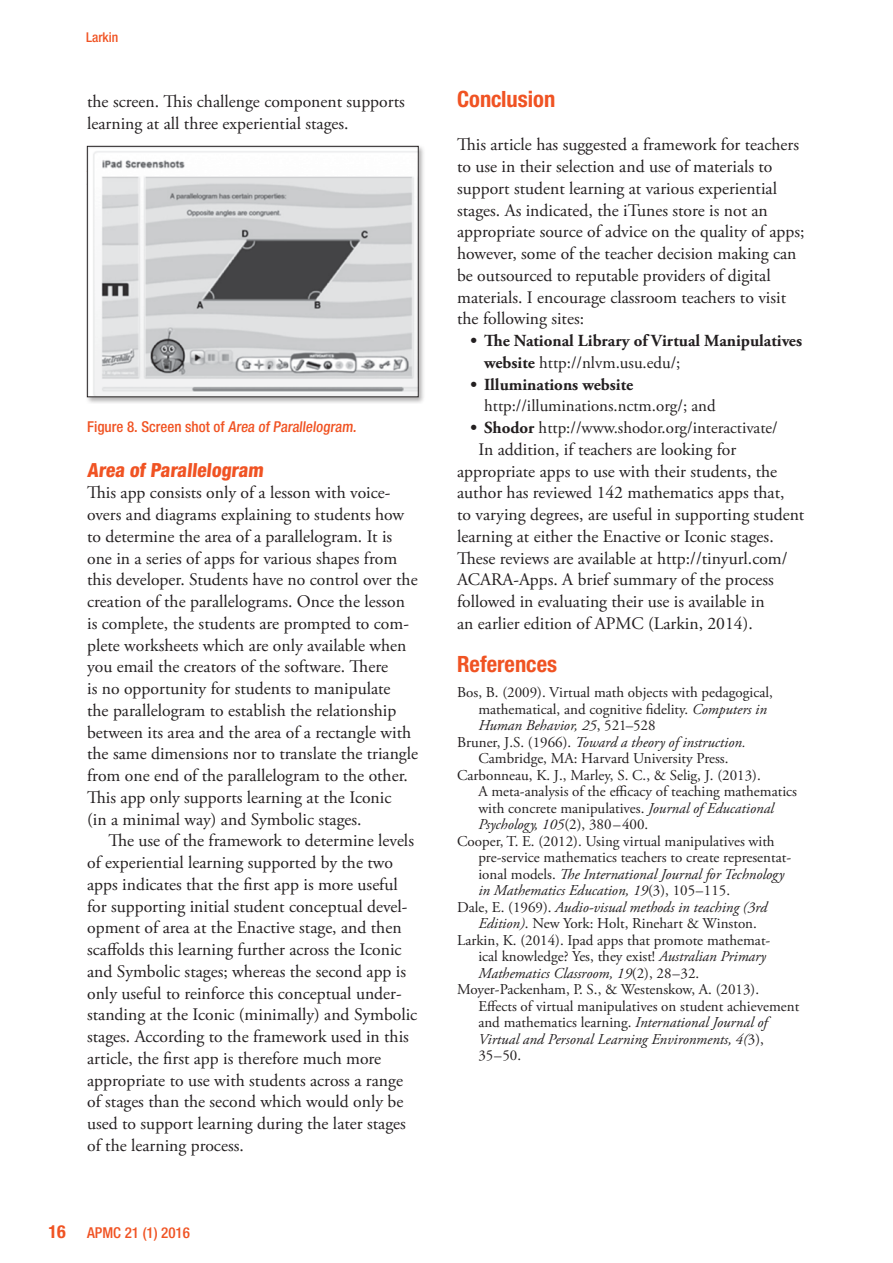
<style>
.page{position:relative;width:893px;height:1263px;background:#fff}
.page>*{position:absolute;margin:0;border:0;box-sizing:border-box;transform-origin:0 0}
.t1{font:700 condensed 22.5px "Helvetica Neue";color:#f05323}
.t2{font:800 condensed 19.5px "Helvetica Neue";color:#f05323}
.t3{font:17.7px/21.8px "Adobe Garamond Pro";color:#231f20}
.t4{font:700 16.8px/21.8px "Adobe Garamond Pro";color:#231f20}
.t5{font:16.8px "Adobe Garamond Pro";color:#231f20}
.t6{font:15px "Adobe Garamond Pro";color:#231f20}
.t7{font:italic 15px "Adobe Garamond Pro";color:#231f20}
.t8{font:500 condensed 15px "Helvetica Neue";color:#f05323}
.t9{font:500 condensed 13.5px "Helvetica Neue";color:#f05323}
.s1{font-weight:700;font-size:18px}
.s2{font-weight:400}
.s3{font-weight:700}
.s4{font-style:italic}
.s5{font-style:normal}
</style>
<div class="page">
<div style="left:85px;top:144px;width:341px;height:260px;background:#231f20;opacity:.35"></div>
<img style="left:89px;top:148px;width:327px;height:247px">
<div style="left:87px;top:146px;width:331px;height:251px;border:1px solid #231f20"></div>
<p class="t9" style="left:86px;top:29px;width:34px">Larkin</p>
<p class="t3" style="left:87px;top:91px;width:319px">the screen. This challenge component supports learning at all three experiential stages.</p>
<p class="t8" style="left:87px;top:418px;width:273px">Figure 8. Screen shot of Area of Parallelogram.</p>
<p class="t2" style="left:87px;top:458px;width:180px">Area of Parallelogram</p>
<p class="t3" style="left:87px;top:482px;width:332px">This app consists only of a lesson with voice&shy;overs and diagrams explaining to students how to determine the area of a parallelogram. It is one in a series of apps for various shapes from this developer. Students have no control over the creation of the parallelograms. Once the lesson is complete, the students are prompted to com&shy;plete worksheets which are only available when you email the creators of the software. There<br>is no opportunity for students to manipulate<br>the parallelogram to establish the relationship between its area and the area of a rectangle with the same dimensions nor to translate the triangle from one end of the parallelogram to the other.<br>This app only supports learning at the Iconic<br>(in a minimal way) and Symbolic stages.</p>
<p class="t3" style="left:87px;top:830px;width:332px;text-indent:21px">The use of the framework to determine levels of experiential learning supported by the two apps indicates that the first app is more useful for supporting initial student conceptual devel&shy;opment of area at the Enactive stage, and then scaffolds this learning further across the Iconic and Symbolic stages; whereas the second app is only useful to reinforce this conceptual under&shy;standing at the Iconic (minimally) and Symbolic stages. According to the framework used in this article, the first app is therefore much more appropriate to use with students across a range of stages than the second which would only be used to support learning during the later stages of the learning process.</p>
<p class="t8" style="left:49px;top:1224px;width:143px"><span class="s1">16</span> APMC 21 (1) 2016</p>
<p class="t1" style="left:457px;top:85px;width:100px">Conclusion</p>
<p class="t3" style="left:457px;top:134px;width:349px">This article has suggested a framework for teachers to use in their selection and use of materials to support student learning at various experiential stages. As indicated, the iTunes store is not an appropriate source of advice on the quality of apps; however, some of the teacher decision making can be outsourced to reputable providers of digital materials. I encourage classroom teachers to visit the following sites:</p>
<p class="t4" style="left:484px;top:330px;width:319px;text-indent:-14px">• The National Library of Virtual Manipulatives website <span class="s2">http://nlvm.usu.edu/;</span></p>
<p class="t4" style="left:471px;top:374px;width:164px">• Illuminations website</p>
<p class="t5" style="left:484px;top:396px;width:233px">http://illuminations.nctm.org/; and</p>
<p class="t5" style="left:471px;top:418px;width:309px"><span class="s3">• Shodor</span> http://www.shodor.org/interactivate/</p>
<p class="t3" style="left:457px;top:439px;width:349px;text-indent:21px">In addition, if teachers are looking for appropriate apps to use with their students, the author has reviewed 142 mathematics apps that,<br>to varying degrees, are useful in supporting student learning at either the Enactive or Iconic stages.<br>These reviews are available at http://tinyurl.com/ ACARA-Apps. A brief summary of the process followed in evaluating their use is available in<br>an earlier edition of APMC (Larkin, 2014).</p>
<p class="t1" style="left:457px;top:651px;width:101px">References</p>
<p class="t6" style="left:457px;top:684px;width:317px">Bos, B. (2009). Virtual math objects with pedagogical,</p>
<p class="t6" style="left:478px;top:700px;width:290px">mathematical, and cognitive fidelity. <span class="s4">Computers in</span></p>
<p class="t7" style="left:478px;top:717px;width:179px">Human Behavior, 25<span class="s5">, 521–528</span></p>
<p class="t7" style="left:457px;top:733px;width:290px"><span class="s5">Bruner, J.S. (1966).</span> Toward a theory of instruction.</p>
<p class="t6" style="left:478px;top:750px;width:252px">Cambridge, MA: Harvard University Press.</p>
<p class="t6" style="left:457px;top:766px;width:305px">Carbonneau, K. J., Marley, S. C., &amp; Selig, J. (2013).</p>
<p class="t6" style="left:478px;top:783px;width:320px">A meta-analysis of the efficacy of teaching mathematics</p>
<p class="t6" style="left:478px;top:799px;width:297px">with concrete manipulatives. <span class="s4">Journal of Educational</span></p>
<p class="t7" style="left:478px;top:816px;width:171px">Psychology, 105<span class="s5">(2), 380–400.</span></p>
<p class="t6" style="left:457px;top:832px;width:319px">Cooper, T. E. (2012). Using virtual manipulatives with</p>
<p class="t6" style="left:478px;top:849px;width:314px">pre-service mathematics teachers to create representat-</p>
<p class="t7" style="left:478px;top:865px;width:307px"><span class="s5">ional models.</span> The International Journal for Technology</p>
<p class="t7" style="left:478px;top:882px;width:253px">in Mathematics Education, 19<span class="s5">(3), 105–115.</span></p>
<p class="t7" style="left:457px;top:898px;width:312px"><span class="s5">Dale, E. (1969).</span> Audio-visual methods in teaching (3rd</p>
<p class="t6" style="left:478px;top:915px;width:280px"><span class="s4">Edition)</span>. New York: Holt, Rinehart &amp; Winston.</p>
<p class="t6" style="left:457px;top:931px;width:315px">Larkin, K. (2014). Ipad apps that promote mathemat-</p>
<p class="t6" style="left:478px;top:948px;width:289px">ical knowledge? Yes, they exist! <span class="s4">Australian Primary</span></p>
<p class="t7" style="left:478px;top:964px;width:222px">Mathematics Classroom, 19<span class="s5">(2), 28–32.</span></p>
<p class="t6" style="left:457px;top:981px;width:303px">Moyer-Packenham, P. S., &amp; Westenskow, A. (2013).</p>
<p class="t6" style="left:478px;top:997px;width:322px">Effects of virtual manipulatives on student achievement</p>
<p class="t6" style="left:478px;top:1014px;width:291px">and mathematics learning. <span class="s4">International Journal of</span></p>
<p class="t7" style="left:478px;top:1030px;width:287px">Virtual and Personal Learning Environments, 4(<span class="s5">3),</span></p>
<p class="t6" style="left:478px;top:1047px;width:44px">35–50.</p>
</div>
